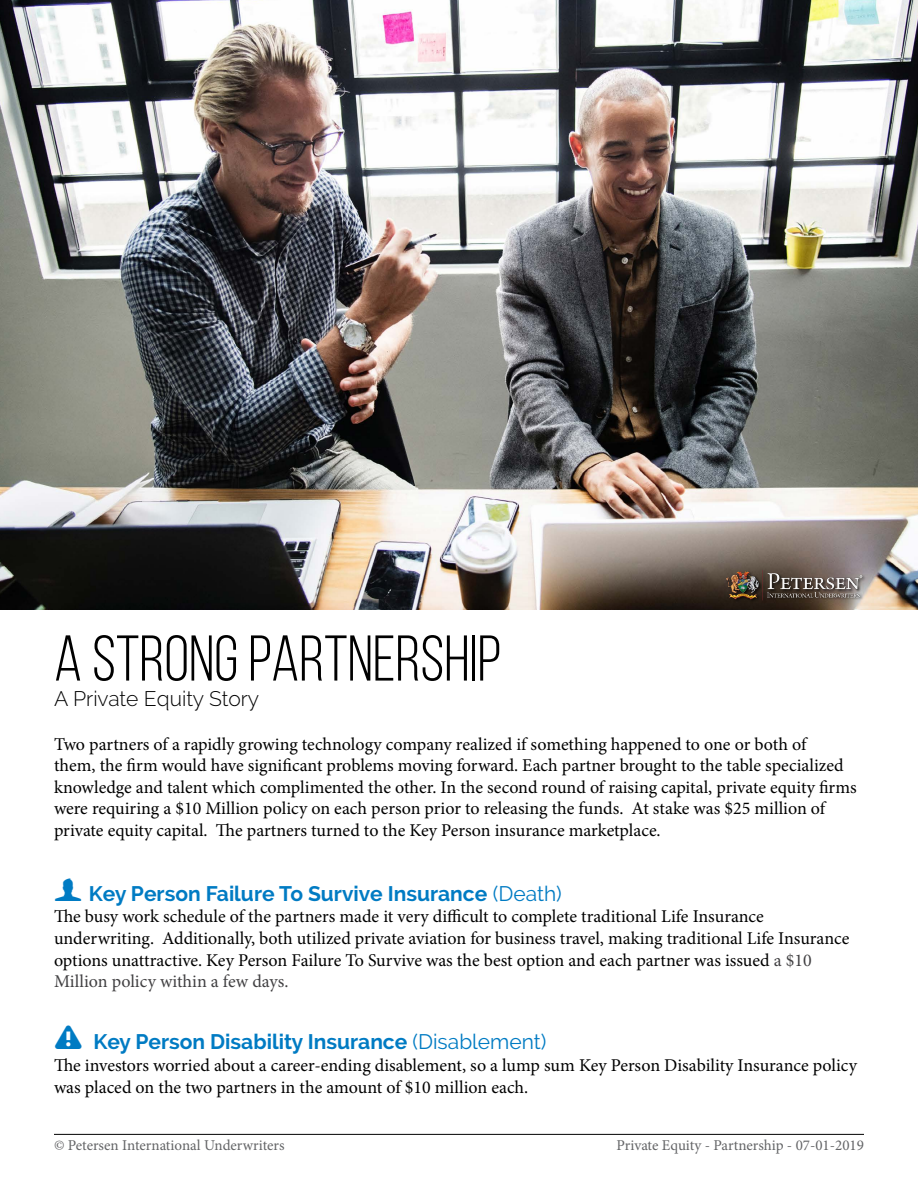
<style>
.page{position:relative;width:918px;height:1188px;background:#fff}
.page>*{position:absolute;margin:0;border:0;box-sizing:border-box;transform-origin:0 0}
.t1{font:64.5px "Bebas Neue";color:#000}
.t2{font:700 21px "Raleway";color:#007bc3}
.t3{font:300 21px "Raleway";color:#000}
.t4{font:18px/21.6px "Minion Pro";color:#000}
.t5{font:15px "Minion Pro";color:#636466}
.s1{font-family:"Modern Pictograms";font-weight:400;font-size:36px}
.s2{font-weight:400}
.s3{color:#414042}
</style>
<div class="page">
<hr style="left:54px;top:1134px;width:810px;height:1px;background:#000">
<img style="left:0;top:0;width:918px;height:609px">
<div style="left:726px;top:570px;width:140px;height:34px;background:#000;opacity:.75"></div>
<img style="left:724px;top:569px;width:140px;height:32px">
<h1 class="t1" style="left:54px;top:624px;width:449px">A STRONG PARTNERSHIP</h1>
<p class="t3" style="left:54px;top:686px;width:207px">A Private Equity Story</p>
<p class="t4" style="left:54px;top:733px;width:804px">Two partners of a rapidly growing technology company realized if something happened to one or both of<br>them, the firm would have significant problems moving forward. Each partner brought to the table specialized knowledge and talent which complimented the other. In the second round of raising capital, private equity firms were requiring a $10 Million policy on each person prior to releasing the funds. At stake was $25 million of private equity capital. The partners turned to the Key Person insurance marketplace.</p>
<p class="t2" style="left:54px;top:881px;width:509px"><span class="s1">f</span> Key Person Failure To Survive Insurance <span class="s2">(Death)</span></p>
<p class="t4" style="left:54px;top:906px;width:797px">The busy work schedule of the partners made it very difficult to complete traditional Life Insurance underwriting. Additionally, both utilized private aviation for business travel, making traditional Life Insurance options unattractive. Key Person Failure To Survive was the best option and each partner was issued <span class="s3">a $10<br>Million policy within a few days.</span></p>
<p class="t2" style="left:54px;top:1030px;width:494px"><span class="s1">!</span> Key Person Disability Insurance <span class="s2">(Disablement)</span></p>
<p class="t4" style="left:54px;top:1054px;width:805px">The investors worried about a career-ending disablement, so a lump sum Key Person Disability Insurance policy was placed on the two partners in the amount of $10 million each.</p>
<p class="t5" style="left:54px;top:1135px;width:232px">© Petersen International Underwriters</p>
<p class="t5" style="left:617px;top:1135px;width:249px">Private Equity - Partnership - 07-01-2019</p>
</div>
